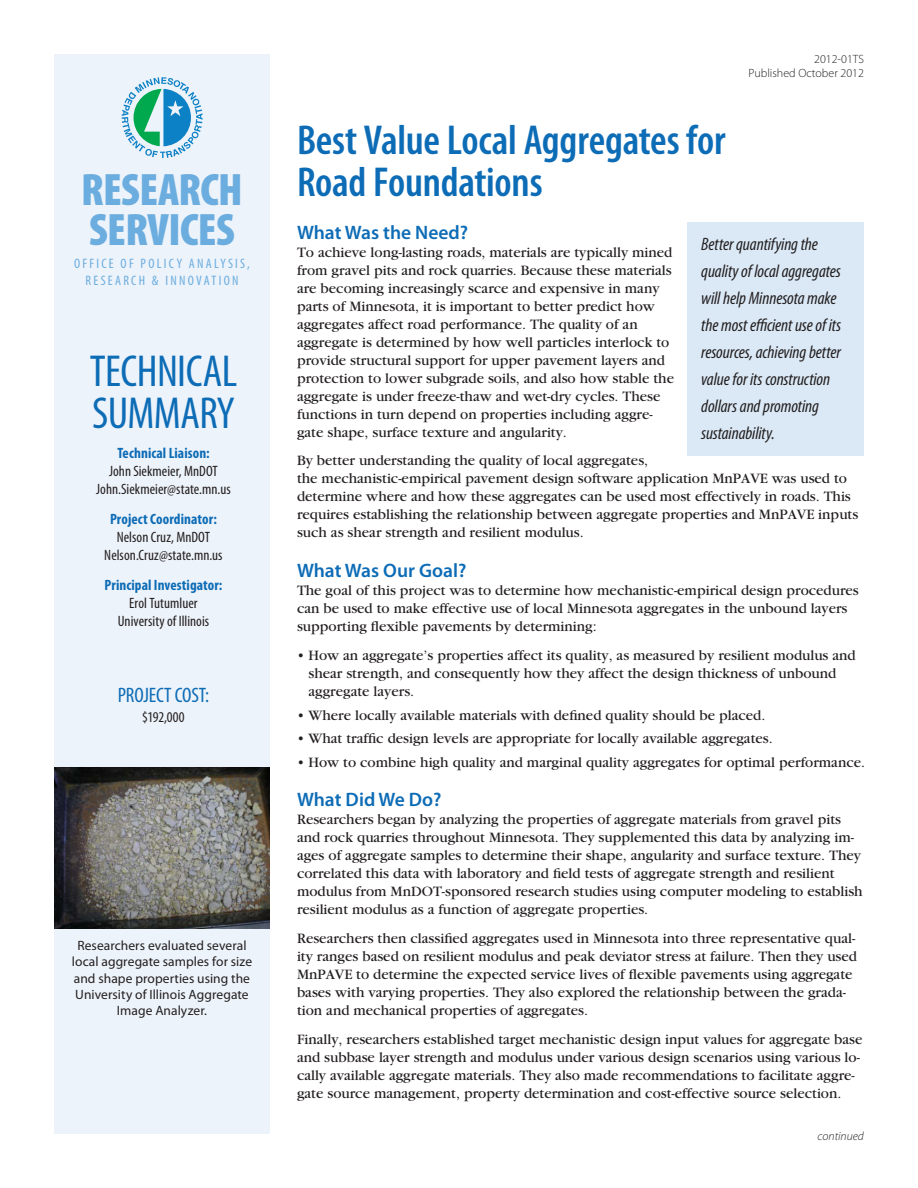
<style>
.page{position:relative;width:918px;height:1188px;background:#fff}
.page>*{position:absolute;margin:0;border:0;box-sizing:border-box;transform-origin:0 0}
.t1{font:900 condensed 45.75px/40.7px "Myriad Pro";letter-spacing:-.015em;color:#6caddf}
.t2{font:condensed 45px "Myriad Pro";letter-spacing:-.015em;color:#0d6cb6}
.t3{font:600 condensed 42px/42px "Myriad Pro";letter-spacing:-.005em;color:#0d6cb6}
.Project_Cost__blue{font:condensed 21px "Myriad Pro";letter-spacing:-.01em;color:#0d6cb6}
.Subhead{font:600 19.5px "Myriad Pro";color:#0d6cb6}
.Quote_Blue_Ital{font:italic condensed 18px/27px "Myriad Pro";letter-spacing:-.005em;color:#231f20}
.Body_Copy{font:15px/18px "Garamond";color:#231f20}
.Bullet_points{font:15px/18px "Garamond";color:#231f20}
.Sidebar_page_1_name{font:condensed 15px/18px "Myriad Pro";letter-spacing:.005em;color:#231f20;text-align:center}
.Bullet_points_-_last{font:15px "Garamond";color:#231f20}
.Sidebar_page_1_blue{font:700 condensed 15px "Myriad Pro";letter-spacing:.005em;color:#0d6cb6}
.Project_cost_figure{font:condensed 15px "Myriad Pro";color:#231f20}
.t4{font:condensed 13.8px/17.5px "Myriad Pro";letter-spacing:.165em;color:#6caddf;text-align:center}
.Caption_centered{font:13.5px/16.2px "Myriad Pro";letter-spacing:.005em;color:#231f20;text-align:center}
.Upper_right_page_1_t{font:300 12px/13.5px "Myriad Pro";color:#231f20;text-align:right}
.t5{font:italic 300 12px "Myriad Pro";color:#231f20}
</style>
<div class="page">
<div style="left:54px;top:54px;width:216px;height:1080px;background:#edf3fa"></div>
<img style="left:54px;top:767px;width:216px;height:162px">
<svg style="left:122px;top:77px;width:81px;height:81px"></svg>
<div style="left:688px;top:223px;width:176px;height:233px;background:#dbe9f6"></div>
<p class="t1" style="left:81px;top:168px;width:163px">RESEARCH<br>SERVICES</p>
<p class="t4" style="left:74px;top:254px;width:177px">OFFICE OF POLICY ANALYSIS,<br>RESEARCH &amp; INNOVATION</p>
<p class="t2" style="left:90px;top:344px;width:149px">TECHNICAL</p>
<p class="t2" style="left:92px;top:386px;width:144px">SUMMARY</p>
<p class="Sidebar_page_1_blue" style="left:117px;top:444px;width:94px">Technical Liaison:</p>
<p class="Sidebar_page_1_name" style="left:109px;top:462px;width:110px">John Siekmeier, MnDOT</p>
<p class="Sidebar_page_1_name" style="left:96px;top:480px;width:136px">John.Siekmeier@state.mn.us</p>
<p class="Sidebar_page_1_blue" style="left:110px;top:510px;width:108px">Project Coordinator:</p>
<p class="Sidebar_page_1_name" style="left:117px;top:528px;width:95px">Nelson Cruz, MnDOT</p>
<p class="Sidebar_page_1_name" style="left:104px;top:546px;width:120px">Nelson.Cruz@state.mn.us</p>
<p class="Sidebar_page_1_blue" style="left:105px;top:576px;width:119px">Principal Investigator:</p>
<p class="Sidebar_page_1_name" style="left:118px;top:594px;width:93px">Erol Tutumluer<br>University of Illinois</p>
<p class="Project_Cost__blue" style="left:118px;top:682px;width:93px">PROJECT COST:</p>
<p class="Project_cost_figure" style="left:142px;top:707px;width:44px">$192,000</p>
<p class="Caption_centered" style="left:72px;top:937px;width:182px">Researchers evaluated several local aggregate samples for size and shape properties using the<br>University of Illinois Aggregate<br>Image Analyzer.</p>
<p class="Upper_right_page_1_t" style="left:749px;top:52px;width:117px">2012-01TS<br>Published October 2012</p>
<p class="t3" style="left:297px;top:119px;width:430px">Best Value Local Aggregates for<br>Road Foundations</p>
<p class="Subhead" style="left:297px;top:220px;width:173px">What Was the Need?</p>
<p class="Body_Copy" style="left:297px;top:243px;width:379px">To achieve long-lasting roads, materials are typically mined from gravel pits and rock quarries. Because these materials are becoming increasingly scarce and expensive in many parts of Minnesota, it is important to better predict how aggregates affect road performance. The quality of an aggregate is determined by how well particles interlock to provide structural support for upper pavement layers and protection to lower subgrade soils, and also how stable the aggregate is under freeze-thaw and wet-dry cycles. These functions in turn depend on properties including aggre&shy;gate shape, surface texture and angularity.</p>
<p class="Body_Copy" style="left:297px;top:452px;width:563px">By better understanding the quality of local aggregates,<br>the mechanistic-empirical pavement design software application MnPAVE was used to determine where and how these aggregates can be used most effectively in roads. This requires establishing the relationship between aggregate properties and MnPAVE inputs such as shear strength and resilient modulus.</p>
<p class="Subhead" style="left:297px;top:558px;width:171px">What Was Our Goal?</p>
<p class="Body_Copy" style="left:297px;top:582px;width:563px">The goal of this project was to determine how mechanistic-empirical design procedures can be used to make effective use of local Minnesota aggregates in the unbound layers supporting flexible pavements by determining:</p>
<p class="Bullet_points" style="left:308px;top:646px;width:549px;text-indent:-11px">• How an aggregate’s properties affect its quality, as measured by resilient modulus and shear strength, and consequently how they affect the design thickness of unbound aggregate layers.</p>
<p class="Bullet_points" style="left:297px;top:706px;width:470px">• Where locally available materials with defined quality should be placed.</p>
<p class="Bullet_points" style="left:297px;top:730px;width:477px">• What traffic design levels are appropriate for locally available aggregates.</p>
<p class="Bullet_points_-_last" style="left:297px;top:754px;width:570px">• How to combine high quality and marginal quality aggregates for optimal performance.</p>
<p class="Subhead" style="left:297px;top:788px;width:146px">What Did We Do?</p>
<p class="Body_Copy" style="left:297px;top:811px;width:567px">Researchers began by analyzing the properties of aggregate materials from gravel pits and rock quarries throughout Minnesota. They supplemented this data by analyzing im&shy;ages of aggregate samples to determine their shape, angularity and surface texture. They correlated this data with laboratory and field tests of aggregate strength and resilient modulus from MnDOT-sponsored research studies using computer modeling to establish resilient modulus as a function of aggregate properties.</p>
<p class="Body_Copy" style="left:297px;top:930px;width:562px">Researchers then classified aggregates used in Minnesota into three representative qual&shy;ity ranges based on resilient modulus and peak deviator stress at failure. Then they used MnPAVE to determine the expected service lives of flexible pavements using aggregate bases with varying properties. They also explored the relationship between the grada&shy;tion and mechanical properties of aggregates.</p>
<p class="Body_Copy" style="left:297px;top:1031px;width:567px">Finally, researchers established target mechanistic design input values for aggregate base and subbase layer strength and modulus under various design scenarios using various lo&shy;cally available aggregate materials. They also made recommendations to facilitate aggre&shy;gate source management, property determination and cost-effective source selection.</p>
<p class="Quote_Blue_Ital" style="left:701px;top:230px;width:141px">Better quantifying the quality of local aggregates will help Minnesota make the most efficient use of its resources, achieving better value for its construction dollars and promoting sustainability.</p>
<p class="t5" style="left:818px;top:1129px;width:48px">continued</p>
</div>
